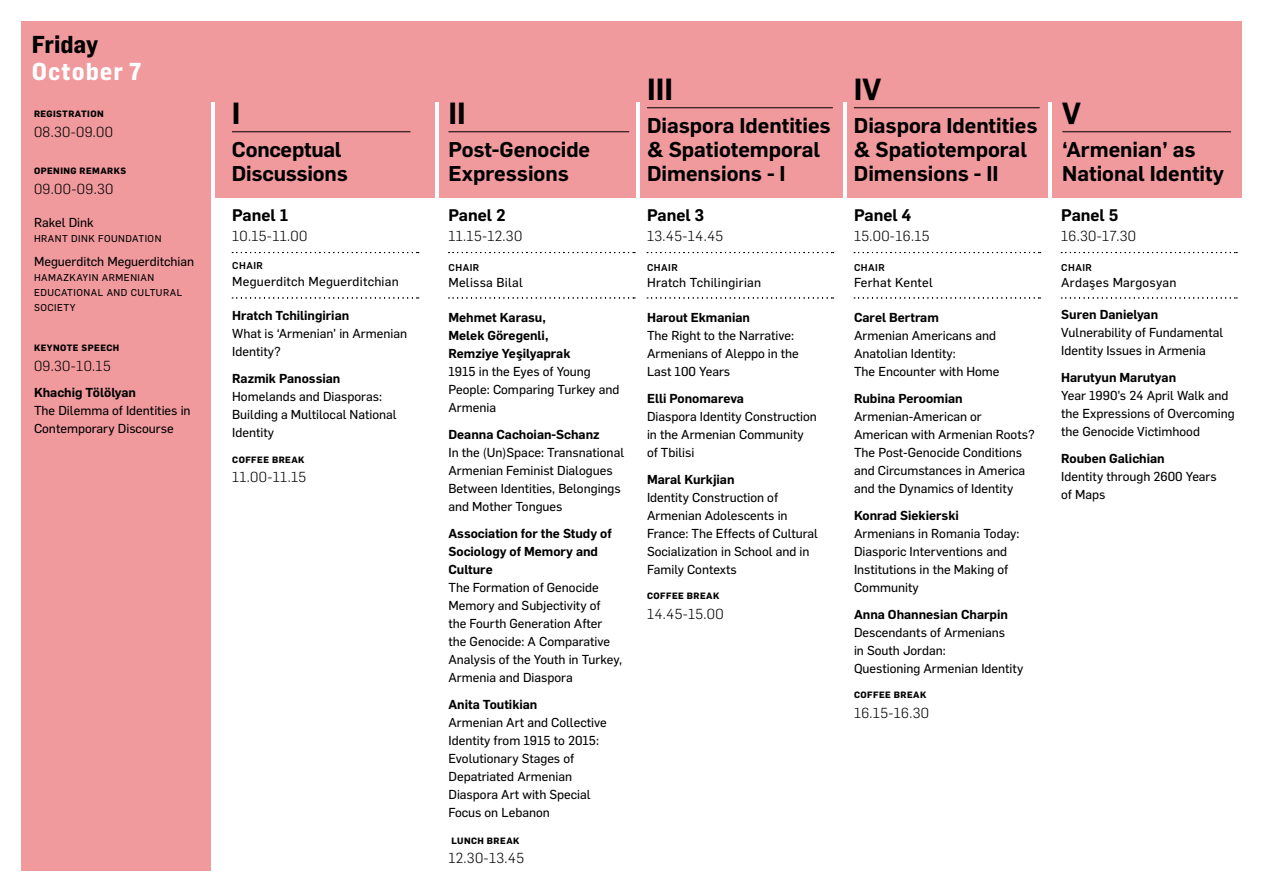
<style>
.page{position:relative;width:1263px;height:893px;background:#fff}
.page>*{position:absolute;margin:0;border:0;box-sizing:border-box;transform-origin:0 0}
.t1{font:600 30px "Flama";color:#000}
.t2{font:700 24px "Flama Semicondensed";letter-spacing:.04em;color:#fff}
.t3{font:700 24px "Flama Semicondensed";color:#000}
.t4{font:600 21px/24px "Flama";color:#000}
.t5{font:600 16.5px "Flama";color:#000}
.t6{font:300 14.25px "Flama";letter-spacing:.025em;color:#000}
.t7{font:12.75px/18px "Flama Basic";color:#000}
.t8{font:600 12.75px/18px "Flama";color:#000}
.t9{font:12.75px "Flama Basic";letter-spacing:.02em;color:#000}
.t10{font:9.75px "Flama Basic";letter-spacing:.05em;color:#000}
.t11{font:500 9.75px "Flama";letter-spacing:.05em;color:#000}
.t12{font:700 9px "Flama";letter-spacing:.05em;color:#000}
</style>
<div class="page">
<div style="left:172px;top:21px;width:1070px;height:176px;background:#f19a9e"></div>
<div style="left:21px;top:21px;width:190px;height:850px;background:#f19a9e"></div>
<svg style="left:647px;top:252px;width:187px;height:1px"></svg>
<svg style="left:448px;top:252px;width:187px;height:1px"></svg>
<svg style="left:232px;top:252px;width:187px;height:1px"></svg>
<svg style="left:854px;top:252px;width:187px;height:1px"></svg>
<svg style="left:1061px;top:252px;width:176px;height:1px"></svg>
<svg style="left:647px;top:297px;width:187px;height:2px"></svg>
<svg style="left:448px;top:297px;width:187px;height:2px"></svg>
<svg style="left:232px;top:297px;width:187px;height:2px"></svg>
<svg style="left:854px;top:297px;width:187px;height:2px"></svg>
<svg style="left:1061px;top:297px;width:176px;height:2px"></svg>
<hr style="left:854px;top:108px;width:186px;height:1px;background:#000">
<hr style="left:1062px;top:132px;width:169px;height:1px;background:#000">
<hr style="left:232px;top:131px;width:178px;height:1px;background:#000">
<hr style="left:435px;top:103px;width:3px;height:132px;background:#fff">
<hr style="left:636px;top:103px;width:3px;height:132px;background:#fff">
<hr style="left:211px;top:103px;width:3px;height:132px;background:#fff">
<hr style="left:843px;top:103px;width:3px;height:132px;background:#fff">
<hr style="left:1049px;top:103px;width:3px;height:132px;background:#fff">
<hr style="left:448px;top:132px;width:181px;height:1px;background:#000">
<hr style="left:647px;top:108px;width:186px;height:1px;background:#000">
<h2 class="t3" style="left:32px;top:29px;width:68px">Friday</h2>
<h2 class="t2" style="left:32px;top:56px;width:111px">October 7</h2>
<p class="t12" style="left:34px;top:107px;width:71px">REGISTRATION</p>
<p class="t6" style="left:34px;top:122px;width:81px">08.30-09.00</p>
<p class="t12" style="left:34px;top:164px;width:74px">OPENING REMARK</p>
<p class="t12" style="left:120px;top:164px;width:7px">S</p>
<p class="t6" style="left:34px;top:179px;width:81px">09.00-09.30</p>
<p class="t7" style="left:34px;top:212px;width:61px">Rakel Dink</p>
<p class="t10" style="left:34px;top:231px;width:15px">Hrant</p>
<p class="t10" style="left:71px;top:231px;width:14px">Dink</p>
<p class="t10" style="left:98px;top:231px;width:27px">Foundation</p>
<p class="t7" style="left:34px;top:251px;width:162px">Meguerditch Meguerditchian</p>
<p class="t10" style="left:34px;top:270px;width:16px">Hama</p>
<p class="t10" style="left:63px;top:270px;width:13px">zkayin</p>
<p class="t10" style="left:102px;top:270px;width:15px">Armenian</p>
<p class="t10" style="left:34px;top:285px;width:28px">Educationa</p>
<p class="t10" style="left:98px;top:285px;width:17px">l and</p>
<p class="t10" style="left:131px;top:285px;width:53px">Cultural</p>
<p class="t10" style="left:34px;top:300px;width:14px">Society</p>
<p class="t12" style="left:34px;top:341px;width:67px">KEYNOTE SPEEC</p>
<p class="t12" style="left:113px;top:341px;width:8px">H</p>
<p class="t6" style="left:34px;top:356px;width:78px">09.30-10.15</p>
<p class="t8" style="left:34px;top:383px;width:104px">Khachig Tölölyan</p>
<p class="t7" style="left:34px;top:401px;width:158px">The Dilemma of Identities in<br>Contemporary Discourse</p>
<h1 class="t1" style="left:232px;top:92px;width:10px">I</h1>
<h3 class="t4" style="left:232px;top:136px;width:117px">Conceptual<br>Discussions</h3>
<p class="t5" style="left:232px;top:203px;width:58px">Panel 1</p>
<p class="t6" style="left:232px;top:226px;width:77px">10.15-11.00</p>
<p class="t11" style="left:232px;top:259px;width:32px">CHAIR</p>
<p class="t9" style="left:232px;top:272px;width:168px">Meguerditch Meguerditchian</p>
<p class="t8" style="left:232px;top:306px;width:119px">Hratch Tchilingirian</p>
<p class="t7" style="left:232px;top:324px;width:176px">What is ‘Armenian’ in Armenian<br>Identity?</p>
<p class="t8" style="left:232px;top:369px;width:110px">Razmik Panossian</p>
<p class="t7" style="left:232px;top:387px;width:166px">Homelands and Diasporas:<br>Building a Multilocal National<br>Identity</p>
<p class="t12" style="left:232px;top:453px;width:74px">COFFEE BREAK</p>
<p class="t6" style="left:232px;top:467px;width:75px">11.00-11.15</p>
<h1 class="t1" style="left:448px;top:92px;width:19px">II</h1>
<h3 class="t4" style="left:448px;top:136px;width:143px">Post-Genocide<br>Expressions</h3>
<p class="t5" style="left:448px;top:203px;width:59px">Panel 2</p>
<p class="t6" style="left:448px;top:226px;width:75px">11.15-12.30</p>
<p class="t11" style="left:448px;top:260px;width:32px">CHAIR</p>
<p class="t9" style="left:448px;top:274px;width:76px">Melissa Bilal</p>
<p class="t8" style="left:448px;top:307px;width:124px">Mehmet Karasu,<br>Melek Göregenli,<br>Remziye Yeşilyaprak</p>
<p class="t7" style="left:448px;top:361px;width:172px">1915 in the Eyes of Young<br>People: Comparing Turkey and<br>Armenia</p>
<p class="t8" style="left:448px;top:424px;width:153px">Deanna Cachoian-Schanz</p>
<p class="t7" style="left:448px;top:442px;width:177px">In the (Un)Space: Transnational<br>Armenian Feminist Dialogues<br>Between Identities, Belongings and Mother Tongues</p>
<p class="t8" style="left:448px;top:523px;width:165px">Association for the Study of<br>Sociology of Memory and<br>Culture</p>
<p class="t7" style="left:448px;top:577px;width:175px">The Formation of Genocide<br>Memory and Subjectivity of<br>the Fourth Generation After the Genocide: A Comparative<br>Analysis of the Youth in Turkey,<br>Armenia and Diaspora</p>
<p class="t8" style="left:448px;top:694px;width:90px">Anita Toutikian</p>
<p class="t7" style="left:448px;top:712px;width:160px">Armenian Art and Collective<br>Identity from 1915 to 2015:<br>Evolutionary Stages of<br>Depatriated Armenian<br>Diaspora Art with Special<br>Focus on Lebanon</p>
<p class="t12" style="left:451px;top:834px;width:70px">LUNCH BREAK</p>
<p class="t6" style="left:448px;top:848px;width:77px">12.30-13.45</p>
<h1 class="t1" style="left:647px;top:68px;width:28px">III</h1>
<h3 class="t4" style="left:647px;top:112px;width:185px">Diaspora Identities &amp; Spatiotemporal<br>Dimensions - I</h3>
<p class="t5" style="left:647px;top:203px;width:59px">Panel 3</p>
<p class="t6" style="left:647px;top:226px;width:78px">13.45-14.45</p>
<p class="t11" style="left:647px;top:260px;width:32px">CHAIR</p>
<p class="t9" style="left:647px;top:274px;width:116px">Hratch Tchilingirian</p>
<p class="t8" style="left:647px;top:307px;width:104px">Harout Ekmanian</p>
<p class="t7" style="left:647px;top:325px;width:153px">The Right to the Narrative:<br>Armenians of Aleppo in the<br>Last 100 Years</p>
<p class="t8" style="left:647px;top:388px;width:98px">Elli Ponomareva</p>
<p class="t7" style="left:647px;top:406px;width:171px">Diaspora Identity Construction in the Armenian Community of Tbilisi</p>
<p class="t8" style="left:647px;top:469px;width:89px">Maral Kurkjian</p>
<p class="t7" style="left:647px;top:487px;width:172px">Identity Construction of<br>Armenian Adolescents in<br>France: The Effects of Cultural<br>Socialization in School and in<br>Family Contexts</p>
<p class="t12" style="left:647px;top:589px;width:74px">COFFEE BREAK</p>
<p class="t6" style="left:647px;top:604px;width:78px">14.45-15.00</p>
<h1 class="t1" style="left:854px;top:68px;width:29px">IV</h1>
<h3 class="t4" style="left:854px;top:112px;width:185px">Diaspora Identities &amp; Spatiotemporal<br>Dimensions - II</h3>
<p class="t5" style="left:854px;top:203px;width:59px">Panel 4</p>
<p class="t6" style="left:854px;top:226px;width:77px">15.00-16.15</p>
<p class="t11" style="left:854px;top:260px;width:32px">CHAIR</p>
<p class="t9" style="left:854px;top:274px;width:80px">Ferhat Kentel</p>
<p class="t8" style="left:854px;top:307px;width:86px">Carel Bertram</p>
<p class="t7" style="left:854px;top:325px;width:147px">Armenian Americans and<br>Anatolian Identity:<br>The Encounter with Home</p>
<p class="t8" style="left:854px;top:388px;width:110px">Rubina Peroomian</p>
<p class="t7" style="left:854px;top:406px;width:182px">Armenian-American or<br>American with Armenian Roots?<br>The Post-Genocide Conditions and Circumstances in America and the Dynamics of Identity</p>
<p class="t8" style="left:854px;top:505px;width:106px">Konrad Siekierski</p>
<p class="t7" style="left:854px;top:523px;width:167px">Armenians in Romania Today:<br>Diasporic Interventions and<br>Institutions in the Making of<br>Community</p>
<p class="t8" style="left:854px;top:604px;width:155px">Anna Ohannesian Charpin</p>
<p class="t7" style="left:854px;top:622px;width:171px">Descendants of Armenians<br>in South Jordan:<br>Questioning Armenian Identity</p>
<p class="t12" style="left:854px;top:688px;width:74px">COFFEE BREAK</p>
<p class="t6" style="left:854px;top:703px;width:76px">16.15-16.30</p>
<h1 class="t1" style="left:1062px;top:92px;width:20px">V</h1>
<h3 class="t4" style="left:1062px;top:136px;width:163px">‘Armenian’ as<br>National Identity</h3>
<p class="t5" style="left:1061px;top:203px;width:59px">Panel 5</p>
<p class="t6" style="left:1061px;top:226px;width:76px">16.30-17.30</p>
<p class="t11" style="left:1061px;top:260px;width:32px">CHAIR</p>
<p class="t9" style="left:1061px;top:274px;width:117px">Ardaşes Margosyan</p>
<p class="t8" style="left:1061px;top:304px;width:98px">Suren Danielyan</p>
<p class="t7" style="left:1061px;top:322px;width:163px">Vulnerability of Fundamental<br>Identity Issues in Armenia</p>
<p class="t8" style="left:1061px;top:367px;width:116px">Harutyun Marutyan</p>
<p class="t7" style="left:1061px;top:385px;width:175px">Year 1990’s 24 April Walk and the Expressions of Overcoming the Genocide Victimhood</p>
<p class="t8" style="left:1061px;top:448px;width:105px">Rouben Galichian</p>
<p class="t7" style="left:1061px;top:466px;width:157px">Identity through 2600 Years of Maps</p>
</div>
